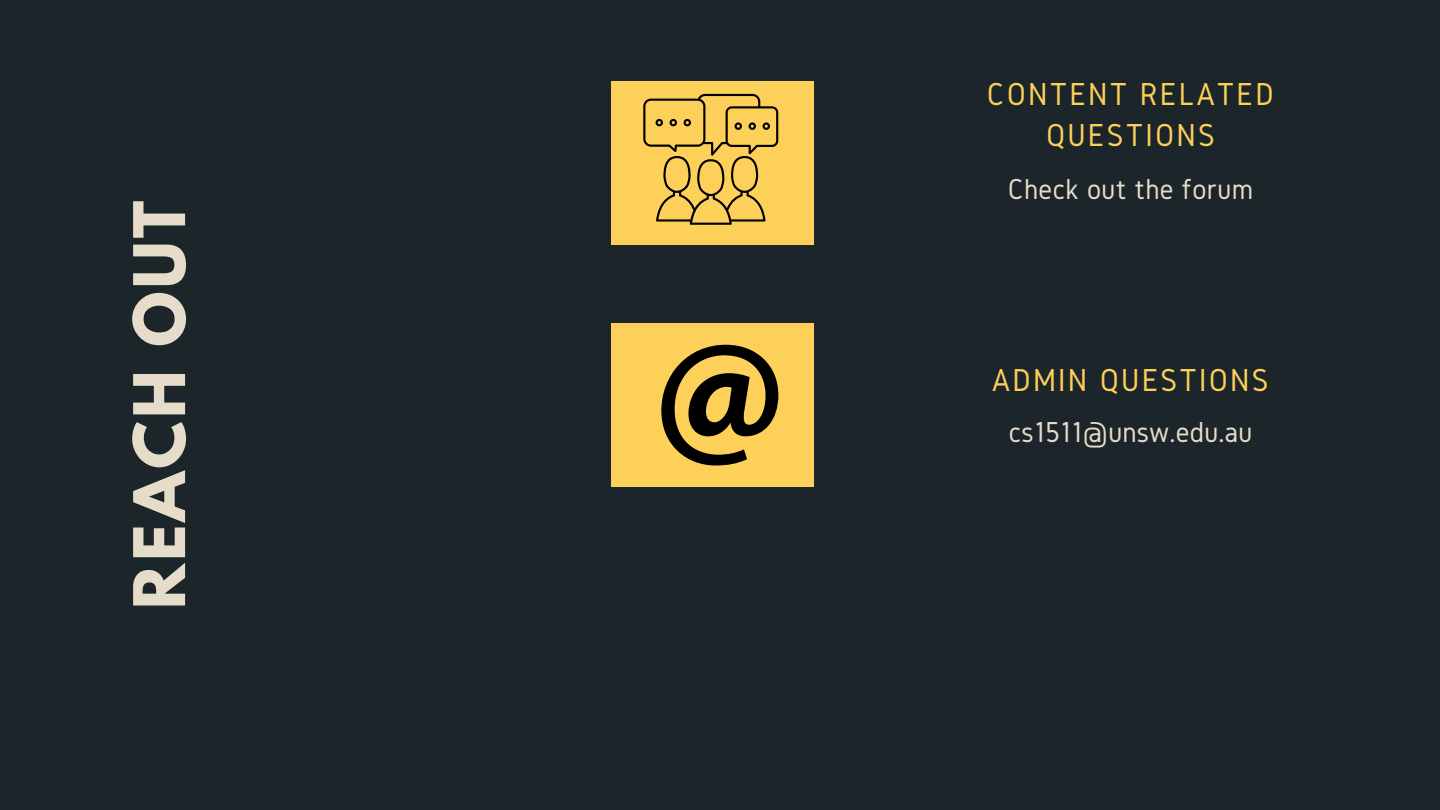
<style>
.page{position:relative;width:1440px;height:810px;background:#1c2529}
.page>*{position:absolute;margin:0;border:0;box-sizing:border-box;transform-origin:0 0}
.t1{font:700 63px "League Spartan";letter-spacing:.05em;color:#e6dcca}
.t2{font:33px/41.2px "Gidole";letter-spacing:.065em;color:#fdd05a;text-align:center}
.t3{font:30px "Gidole";letter-spacing:.01em;color:#e6dcca}
</style>
<div class="page">
<div style="left:612px;top:323px;width:202px;height:164px;background:#fdd05a"></div>
<svg style="left:661px;top:345px;width:117px;height:120px"></svg>
<div style="left:612px;top:81px;width:202px;height:164px;background:#fdd05a"></div>
<svg style="left:643px;top:94px;width:135px;height:131px"></svg>
<h1 class="t1" style="left:128px;top:609px;width:410px;rotate:-90deg">REACH OUT</h1>
<p class="t2" style="left:987px;top:73px;width:289px">CONTENT RELATED<br>QUESTIONS</p>
<p class="t3" style="left:1008px;top:173px;width:247px">Check out the forum</p>
<p class="t2" style="left:992px;top:359px;width:278px">ADMIN QUESTIONS</p>
<p class="t3" style="left:1009px;top:415px;width:245px">cs1511@unsw.edu.au</p>
</div>
